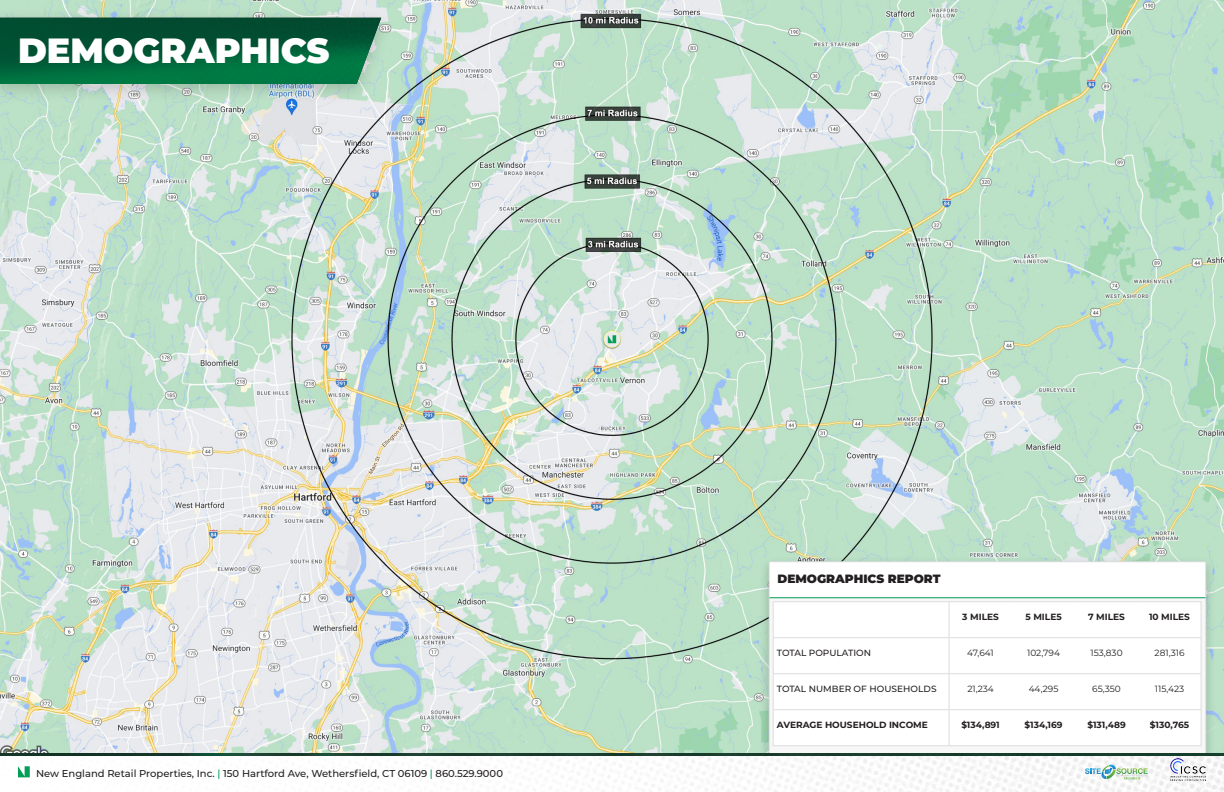
<style>
.page{position:relative;width:1224px;height:792px;background:#fff}
.page>*{position:absolute;margin:0;border:0;box-sizing:border-box;transform-origin:0 0}
.t1{font:900 35px "Montserrat";color:#fff}
.t2{font:900 12px "Montserrat";color:#231f20}
.t3{font:500 10px "Montserrat";color:#231f20}
.t4{font:700 9px "Montserrat";color:#231f20}
.t5{font:9px "Montserrat";color:#231f20}
.t6{font:500 9px "Montserrat";color:#231f20}
.s1{color:#009e57}
</style>
<div class="page">
<img style="left:0;top:0;width:1224px;height:754px">
<div style="left:0;top:7px;width:395px;height:97px;background:#231f20;opacity:.2"></div>
<img style="left:0;top:18px;width:381px;height:66px">
<div style="left:759px;top:556px;width:457px;height:236px;background:#231f20;opacity:.25"></div>
<div style="left:769px;top:562px;width:437px;height:36px;background:#fff"></div>
<div style="left:769px;top:598px;width:437px;height:186px;background:#fff"></div>
<hr style="left:769px;top:562px;width:437px;height:1px;background:#dcdddf">
<hr style="left:769px;top:562px;width:1px;height:36px;background:#dcdddf">
<hr style="left:1205px;top:562px;width:1px;height:36px;background:#dcdddf">
<hr style="left:769px;top:598px;width:1px;height:186px;background:#dcdddf">
<hr style="left:1205px;top:598px;width:1px;height:186px;background:#dcdddf">
<hr style="left:769px;top:597px;width:436px;height:1px;background:#009e57">
<hr style="left:949px;top:638px;width:1px;height:35px;background:#dcdddf">
<hr style="left:949px;top:674px;width:1px;height:35px;background:#dcdddf">
<hr style="left:949px;top:710px;width:1px;height:35px;background:#dcdddf">
<hr style="left:949px;top:602px;width:1px;height:35px;background:#dcdddf">
<hr style="left:773px;top:601px;width:176px;height:1px;background:#dcdddf">
<hr style="left:773px;top:602px;width:1px;height:35px;background:#dcdddf">
<hr style="left:949px;top:601px;width:63px;height:1px;background:#dcdddf">
<hr style="left:1012px;top:601px;width:63px;height:1px;background:#dcdddf">
<hr style="left:1075px;top:601px;width:63px;height:1px;background:#dcdddf">
<hr style="left:1138px;top:601px;width:63px;height:1px;background:#dcdddf">
<hr style="left:1201px;top:602px;width:1px;height:35px;background:#dcdddf">
<hr style="left:773px;top:637px;width:176px;height:1px;background:#dcdddf">
<hr style="left:773px;top:638px;width:1px;height:35px;background:#dcdddf">
<hr style="left:949px;top:637px;width:63px;height:1px;background:#dcdddf">
<hr style="left:1012px;top:637px;width:63px;height:1px;background:#dcdddf">
<hr style="left:1075px;top:637px;width:63px;height:1px;background:#dcdddf">
<hr style="left:1138px;top:637px;width:63px;height:1px;background:#dcdddf">
<hr style="left:1201px;top:638px;width:1px;height:35px;background:#dcdddf">
<hr style="left:773px;top:673px;width:176px;height:1px;background:#dcdddf">
<hr style="left:773px;top:674px;width:1px;height:35px;background:#dcdddf">
<hr style="left:949px;top:673px;width:63px;height:1px;background:#dcdddf">
<hr style="left:1012px;top:673px;width:63px;height:1px;background:#dcdddf">
<hr style="left:1075px;top:673px;width:63px;height:1px;background:#dcdddf">
<hr style="left:1138px;top:673px;width:63px;height:1px;background:#dcdddf">
<hr style="left:1201px;top:674px;width:1px;height:35px;background:#dcdddf">
<hr style="left:773px;top:709px;width:176px;height:1px;background:#dcdddf">
<hr style="left:773px;top:710px;width:1px;height:35px;background:#dcdddf">
<hr style="left:949px;top:709px;width:63px;height:1px;background:#dcdddf">
<hr style="left:1012px;top:709px;width:63px;height:1px;background:#dcdddf">
<hr style="left:1075px;top:709px;width:63px;height:1px;background:#dcdddf">
<hr style="left:1138px;top:709px;width:63px;height:1px;background:#dcdddf">
<hr style="left:1201px;top:710px;width:1px;height:35px;background:#dcdddf">
<hr style="left:773px;top:745px;width:176px;height:1px;background:#dcdddf">
<hr style="left:949px;top:745px;width:63px;height:1px;background:#dcdddf">
<hr style="left:1012px;top:745px;width:63px;height:1px;background:#dcdddf">
<hr style="left:1075px;top:745px;width:63px;height:1px;background:#dcdddf">
<hr style="left:1138px;top:745px;width:63px;height:1px;background:#dcdddf">
<img style="left:18px;top:756px;width:1206px;height:36px">
<hr style="left:0;top:754px;width:1224px;height:2px;background:#231f20">
<svg style="left:18px;top:766px;width:12px;height:11px"></svg>
<img style="left:1170px;top:758px;width:36px;height:23px">
<svg style="left:1085px;top:765px;width:63px;height:15px"></svg>
<p class="t1" style="left:18px;top:25px;width:313px">DEMOGRAPHICS</p>
<p class="t3" style="left:36px;top:766px;width:469px">New England Retail Properties, Inc. <span class="s1">|</span> 150 Hartford Ave, Wethersfield, CT 06109 <span class="s1">|</span> 860.529.9000</p>
<p class="t2" style="left:777px;top:570px;width:165px">DEMOGRAPHICS REPORT</p>
<p class="t4" style="left:962px;top:610px;width:38px">3 MILES</p>
<p class="t4" style="left:1025px;top:610px;width:38px">5 MILE5</p>
<p class="t4" style="left:1088px;top:610px;width:38px">7 MILES</p>
<p class="t4" style="left:1149px;top:610px;width:42px">10 MILES</p>
<p class="t6" style="left:777px;top:647px;width:96px">TOTAL POPULATION</p>
<p class="t5" style="left:967px;top:647px;width:28px">47,641</p>
<p class="t5" style="left:1027px;top:647px;width:34px">102,794</p>
<p class="t5" style="left:1091px;top:647px;width:34px">153,830</p>
<p class="t5" style="left:1155px;top:647px;width:31px">281,316</p>
<p class="t6" style="left:777px;top:683px;width:161px">TOTAL NUMBER OF HOUSEHOLDS</p>
<p class="t5" style="left:967px;top:683px;width:28px">21,234</p>
<p class="t5" style="left:1029px;top:683px;width:31px">44,295</p>
<p class="t5" style="left:1092px;top:683px;width:30px">65,350</p>
<p class="t5" style="left:1155px;top:683px;width:31px">115,423</p>
<p class="t4" style="left:777px;top:718px;width:153px">AVERAGE HOUSEHOLD INCOME</p>
<p class="t4" style="left:961px;top:718px;width:40px">$134,891</p>
<p class="t4" style="left:1025px;top:718px;width:40px">$134,169</p>
<p class="t4" style="left:1087px;top:718px;width:40px">$131,489</p>
<p class="t4" style="left:1150px;top:718px;width:41px">$130,765</p>
</div>
